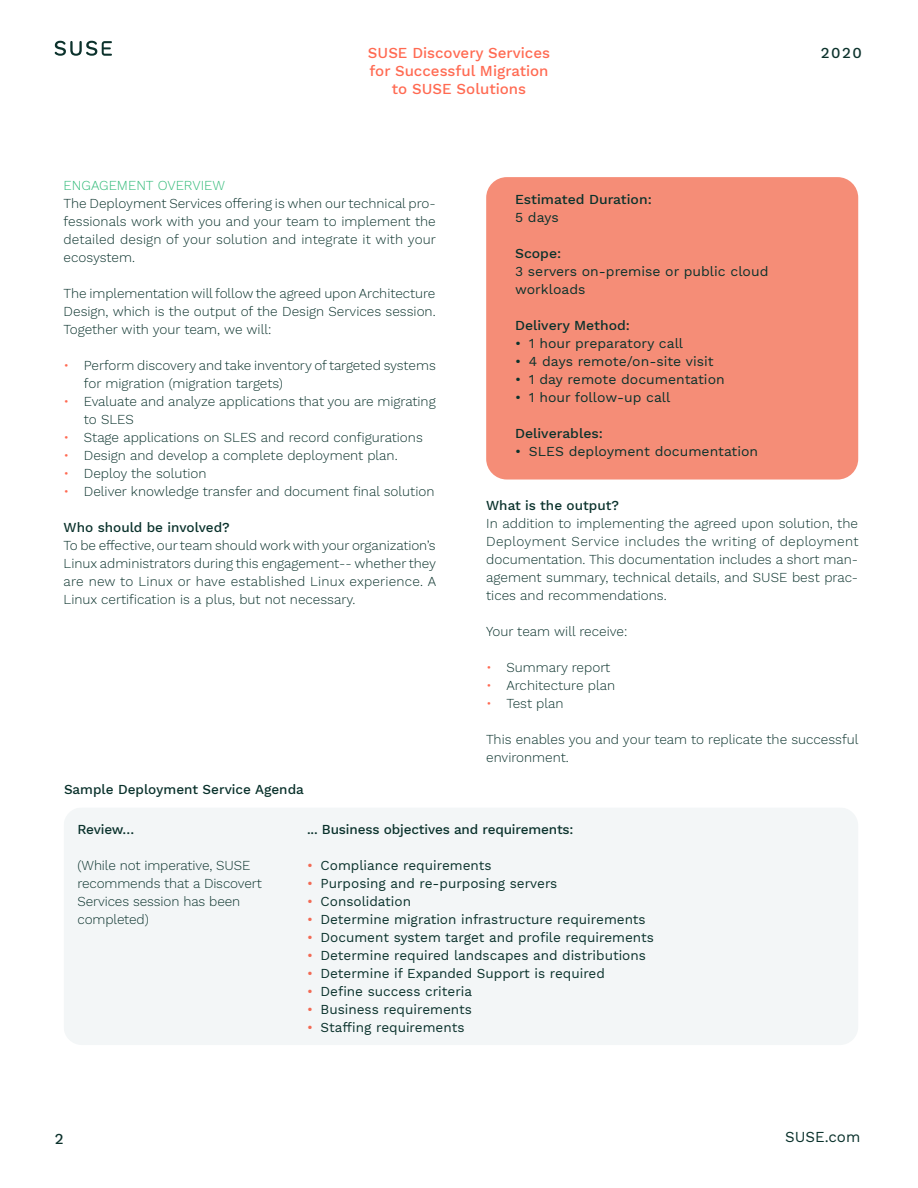
<style>
.page{position:relative;width:918px;height:1188px;background:#fff}
.page>*{position:absolute;margin:0;border:0;box-sizing:border-box;transform-origin:0 0}
.t1{font:500 15px/18px "Work Sans";color:#ff6a52;text-align:center}
.t2{font:15px "Work Sans";color:#09312b}
.t3{font:500 15px "Work Sans";color:#0c322c}
.body_8_5_11{font:300 13.5px/18px "Work Sans";color:#09312b;text-align:justify}
.body_8_5_11_indent_i{font:13.5px/18px "Work Sans";color:#09312b}
.body_8_5_11-2{font:500 13.5px "Work Sans";color:#09312b}
.intro2_18_20-blue{font:500 13.5px "Work Sans";letter-spacing:-.01em;color:#09312b}
.body_8_5_11-3{font:300 13.5px "Work Sans";color:#31ba78}
.s1{color:#ff6a52}
.s2{color:#f26a54}
</style>
<div class="page">
<svg style="left:55px;top:41px;width:57px;height:15px"></svg>
<div style="left:486px;top:177px;width:372px;height:303px;background:#f58d77;border-radius:21px"></div>
<div style="left:64px;top:808px;width:794px;height:237px;background:#f3f6f7"></div>
<p class="t1" style="left:368px;top:44px;width:184px">SUSE Discovery Services for Successful Migration to SUSE Solutions</p>
<p class="t3" style="left:821px;top:44px;width:42px">2020</p>
<p class="body_8_5_11-3" style="left:64px;top:177px;width:163px">ENGAGEMENT OVERVIEW</p>
<p class="body_8_5_11" style="left:64px;top:195px;width:374px">The Deployment Services offering is when our technical pro&shy;fessionals work with you and your team to implement the detailed design of your solution and integrate it with your ecosystem.</p>
<p class="body_8_5_11" style="left:64px;top:285px;width:374px">The implementation will follow the agreed upon Architecture Design, which is the output of the Design Services session.<br>Together with your team, we will:</p>
<p class="body_8_5_11" style="left:84px;top:357px;width:353px;text-indent:-20px"><span class="s1">•</span> Perform discovery and take inventory of targeted systems for migration (migration targets)</p>
<p class="body_8_5_11" style="left:84px;top:393px;width:353px;text-indent:-20px"><span class="s1">•</span> Evaluate and analyze applications that you are migrating to SLES</p>
<p class="body_8_5_11" style="left:64px;top:429px;width:361px"><span class="s1">•</span> Stage applications on SLES and record configurations</p>
<p class="body_8_5_11" style="left:64px;top:447px;width:336px"><span class="s1">•</span> Design and develop a complete deployment plan.</p>
<p class="body_8_5_11" style="left:64px;top:465px;width:145px"><span class="s1">•</span> Deploy the solution</p>
<p class="body_8_5_11" style="left:64px;top:483px;width:372px"><span class="s1">•</span> Deliver knowledge transfer and document final solution</p>
<p class="body_8_5_11-2" style="left:64px;top:519px;width:168px">Who should be involved?</p>
<p class="body_8_5_11" style="left:64px;top:537px;width:374px">To be effective, our team should work with your organization’s Linux administrators during this engagement-- whether they are new to Linux or have established Linux experience. A Linux certification is a plus, but not necessary.</p>
<p class="body_8_5_11-2" style="left:515px;top:192px;width:138px">Estimated Duration:</p>
<p class="body_8_5_11_indent_i" style="left:515px;top:209px;width:45px">5 days</p>
<p class="body_8_5_11-2" style="left:515px;top:246px;width:48px">Scope:</p>
<p class="body_8_5_11_indent_i" style="left:515px;top:263px;width:255px">3 servers on-premise or public cloud workloads</p>
<p class="body_8_5_11-2" style="left:515px;top:318px;width:117px">Delivery Method:</p>
<p class="body_8_5_11_indent_i" style="left:515px;top:335px;width:170px">• 1 hour preparatory call</p>
<p class="body_8_5_11_indent_i" style="left:515px;top:353px;width:200px">• 4 days remote/on-site visit</p>
<p class="body_8_5_11_indent_i" style="left:515px;top:371px;width:211px">• 1 day remote documentation</p>
<p class="body_8_5_11_indent_i" style="left:515px;top:389px;width:157px">• 1 hour follow-up call</p>
<p class="body_8_5_11-2" style="left:515px;top:426px;width:89px">Deliverables:</p>
<p class="body_8_5_11_indent_i" style="left:515px;top:443px;width:245px">• SLES deployment documentation</p>
<p class="body_8_5_11-2" style="left:486px;top:498px;width:134px">What is the output?</p>
<p class="body_8_5_11" style="left:486px;top:515px;width:374px">In addition to implementing the agreed upon solution, the Deployment Service includes the writing of deployment documentation. This documentation includes a short man&shy;agement summary, technical details, and SUSE best prac&shy;tices and recommendations.</p>
<p class="body_8_5_11" style="left:486px;top:623px;width:143px">Your team will receive:</p>
<p class="body_8_5_11" style="left:486px;top:659px;width:126px"><span class="s1">•</span> Summary report</p>
<p class="body_8_5_11" style="left:486px;top:677px;width:130px"><span class="s1">•</span> Architecture plan</p>
<p class="body_8_5_11" style="left:486px;top:695px;width:79px"><span class="s1">•</span> Test plan</p>
<p class="body_8_5_11" style="left:486px;top:731px;width:374px">This enables you and your team to replicate the successful environment.</p>
<p class="intro2_18_20-blue" style="left:64px;top:781px;width:241px">Sample Deployment Service Agenda</p>
<p class="intro2_18_20-blue" style="left:78px;top:821px;width:58px">Review…</p>
<p class="body_8_5_11" style="left:78px;top:857px;width:186px;text-align:left">(While not imperative, SUSE recommends that a Discovert<br>Services session has been completed)</p>
<p class="intro2_18_20-blue" style="left:307px;top:821px;width:268px">... Business objectives and requirements:</p>
<p class="body_8_5_11_indent_i" style="left:307px;top:857px;width:186px"><span class="s2">•</span> Compliance requirements</p>
<p class="body_8_5_11_indent_i" style="left:307px;top:875px;width:252px"><span class="s2">•</span> Purposing and re-purposing servers</p>
<p class="body_8_5_11_indent_i" style="left:307px;top:893px;width:106px"><span class="s2">•</span> Consolidation</p>
<p class="body_8_5_11_indent_i" style="left:307px;top:911px;width:340px"><span class="s2">•</span> Determine migration infrastructure requirements</p>
<p class="body_8_5_11_indent_i" style="left:307px;top:929px;width:348px"><span class="s2">•</span> Document system target and profile requirements</p>
<p class="body_8_5_11_indent_i" style="left:307px;top:947px;width:340px"><span class="s2">•</span> Determine required landscapes and distributions</p>
<p class="body_8_5_11_indent_i" style="left:307px;top:965px;width:299px"><span class="s2">•</span> Determine if Expanded Support is required</p>
<p class="body_8_5_11_indent_i" style="left:307px;top:983px;width:167px"><span class="s2">•</span> Define success criteria</p>
<p class="body_8_5_11_indent_i" style="left:307px;top:1001px;width:166px"><span class="s2">•</span> Business requirements</p>
<p class="body_8_5_11_indent_i" style="left:307px;top:1019px;width:159px"><span class="s2">•</span> Staffing requirements</p>
<p class="t3" style="left:55px;top:1130px;width:10px">2</p>
<p class="t2" style="left:785px;top:1128px;width:77px">SUSE.com</p>
</div>
